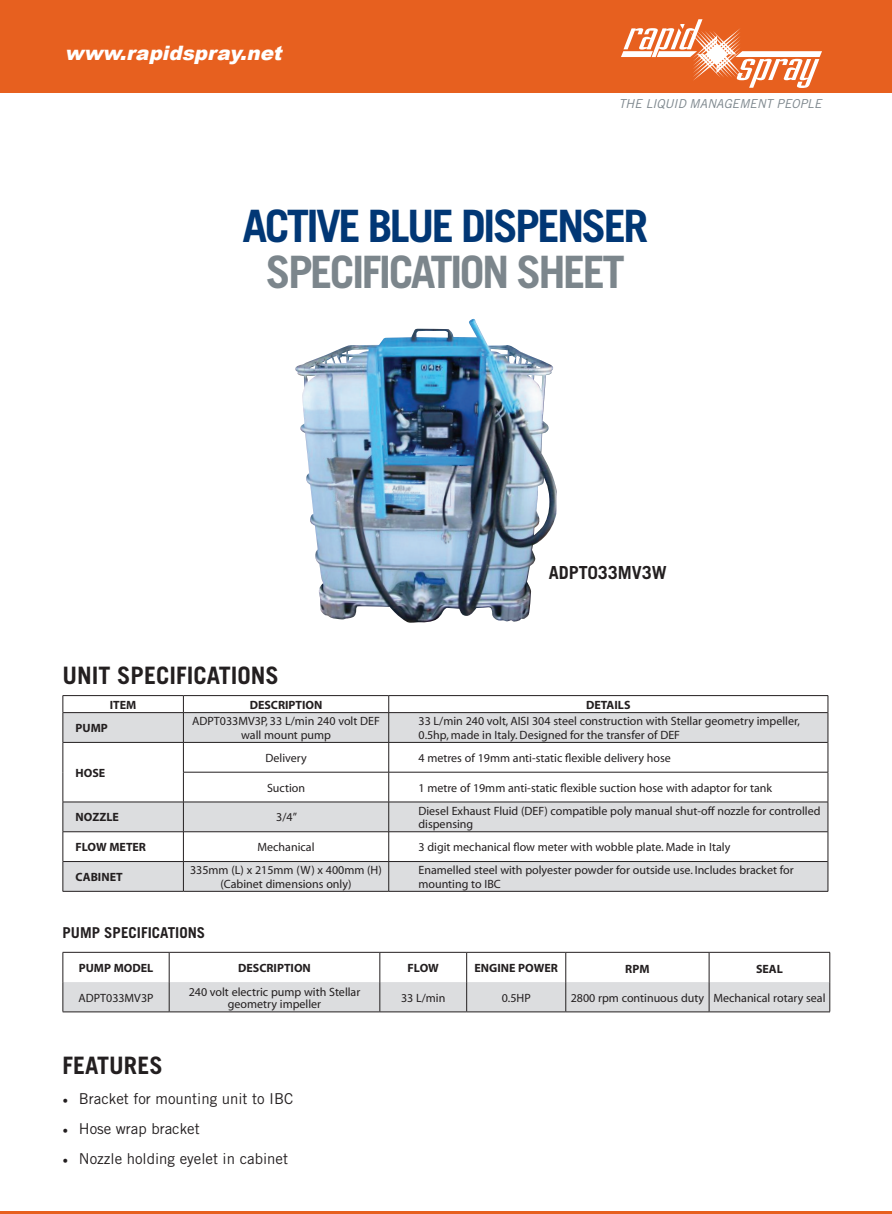
<style>
.page{position:relative;width:892px;height:1214px;background:#fff}
.page>*{position:absolute;margin:0;border:0;box-sizing:border-box;transform-origin:0 0}
.t1{font:700 44.7px "Trade Gothic";letter-spacing:-.06em;color:#013775}
.t2{font:700 44.7px "Trade Gothic";letter-spacing:-.06em;color:#7c868c}
.t3{font:700 24px "Trade Gothic";color:#231f20}
.t4{font:italic 900 19.8px "Arial";color:#fff}
.t5{font:700 18px "Trade Gothic";color:#231f20}
.t6{font:15px "Trade Gothic";color:#231f20}
.t7{font:700 15px "Trade Gothic";color:#231f20}
.t8{font:italic 12.3px "Trade Gothic";color:#7c868c}
.t9{font:12px/13.5px "Myriad";color:#231f20;text-align:center}
.t10{font:700 12px "Myriad";color:#231f20}
.s1{font-family:"Minion Pro";font-weight:500}
</style>
<div class="page">
<hr style="left:0;top:1211px;width:892px;height:2px;background:#e7601f">
<div style="left:0;top:0;width:892px;height:93px;background:#e7601f"></div>
<svg style="left:621px;top:19px;width:201px;height:69px"></svg>
<svg style="left:64px;top:696px;width:763px;height:16px"></svg>
<div style="left:64px;top:713px;width:763px;height:177px;background:#dcdddf"></div>
<hr style="left:63px;top:695px;width:120px;height:1px;background:#231f20">
<svg style="left:63px;top:695px;width:1px;height:17px"></svg>
<hr style="left:183px;top:695px;width:206px;height:1px;background:#231f20">
<svg style="left:183px;top:695px;width:1px;height:17px"></svg>
<hr style="left:389px;top:695px;width:439px;height:1px;background:#231f20">
<svg style="left:388px;top:695px;width:1px;height:17px"></svg>
<svg style="left:827px;top:695px;width:1px;height:17px"></svg>
<hr style="left:63px;top:712px;width:1px;height:30px;background:#231f20">
<hr style="left:183px;top:712px;width:1px;height:30px;background:#231f20">
<hr style="left:388px;top:712px;width:1px;height:30px;background:#231f20">
<hr style="left:827px;top:712px;width:1px;height:30px;background:#231f20">
<hr style="left:63px;top:712px;width:120px;height:1px;background:#231f20">
<hr style="left:183px;top:712px;width:206px;height:1px;background:#231f20">
<hr style="left:389px;top:712px;width:438px;height:1px;background:#231f20">
<svg style="left:63px;top:742px;width:765px;height:119px"></svg>
<hr style="left:63px;top:801px;width:120px;height:1px;background:#231f20">
<hr style="left:183px;top:801px;width:206px;height:1px;background:#231f20">
<hr style="left:389px;top:801px;width:439px;height:1px;background:#231f20">
<hr style="left:63px;top:831px;width:1px;height:30px;background:#231f20">
<hr style="left:63px;top:831px;width:120px;height:1px;background:#231f20">
<hr style="left:183px;top:831px;width:206px;height:1px;background:#231f20">
<hr style="left:389px;top:831px;width:438px;height:1px;background:#231f20">
<hr style="left:183px;top:831px;width:1px;height:30px;background:#231f20">
<hr style="left:388px;top:831px;width:1px;height:30px;background:#231f20">
<hr style="left:827px;top:831px;width:1px;height:30px;background:#231f20">
<hr style="left:63px;top:861px;width:1px;height:30px;background:#231f20">
<hr style="left:63px;top:861px;width:120px;height:1px;background:#231f20">
<hr style="left:183px;top:861px;width:206px;height:1px;background:#231f20">
<hr style="left:389px;top:861px;width:438px;height:1px;background:#231f20">
<hr style="left:183px;top:861px;width:1px;height:30px;background:#231f20">
<hr style="left:388px;top:861px;width:1px;height:30px;background:#231f20">
<hr style="left:827px;top:861px;width:1px;height:30px;background:#231f20">
<hr style="left:63px;top:890px;width:120px;height:1px;background:#231f20">
<hr style="left:183px;top:890px;width:206px;height:1px;background:#231f20">
<hr style="left:389px;top:890px;width:439px;height:1px;background:#231f20">
<img style="left:295px;top:321px;width:262px;height:301px">
<hr style="left:63px;top:951px;width:106px;height:1px;background:#231f20">
<hr style="left:169px;top:951px;width:211px;height:1px;background:#231f20">
<hr style="left:380px;top:951px;width:87px;height:1px;background:#231f20">
<hr style="left:467px;top:951px;width:99px;height:1px;background:#231f20">
<hr style="left:566px;top:951px;width:143px;height:1px;background:#231f20">
<hr style="left:709px;top:951px;width:121px;height:1px;background:#231f20">
<svg style="left:63px;top:952px;width:767px;height:59px"></svg>
<hr style="left:63px;top:981px;width:1px;height:30px;background:#231f20">
<hr style="left:169px;top:981px;width:1px;height:30px;background:#231f20">
<hr style="left:379px;top:981px;width:1px;height:30px;background:#231f20">
<hr style="left:466px;top:981px;width:1px;height:30px;background:#231f20">
<hr style="left:565px;top:981px;width:1px;height:30px;background:#231f20">
<hr style="left:709px;top:981px;width:1px;height:30px;background:#231f20">
<hr style="left:829px;top:981px;width:1px;height:30px;background:#231f20">
<hr style="left:63px;top:1011px;width:106px;height:1px;background:#231f20">
<hr style="left:169px;top:1011px;width:211px;height:1px;background:#231f20">
<hr style="left:380px;top:1011px;width:87px;height:1px;background:#231f20">
<hr style="left:467px;top:1011px;width:99px;height:1px;background:#231f20">
<hr style="left:566px;top:1011px;width:143px;height:1px;background:#231f20">
<hr style="left:709px;top:1011px;width:121px;height:1px;background:#231f20">
<h3 class="t4" style="left:65px;top:39px;width:224px">www.rapidspray.net</h3>
<p class="t8" style="left:619px;top:96px;width:207px">THE LIQUID MANAGEMENT PEOPLE</p>
<h1 class="t1" style="left:242px;top:198px;width:407px">ACTIVE BLUE DISPENSER</h1>
<h1 class="t2" style="left:266px;top:245px;width:360px">SPECIFICATION SHEET</h1>
<h2 class="t3" style="left:63px;top:660px;width:218px">UNIT SPECIFICATIONS</h2>
<h3 class="t5" style="left:549px;top:561px;width:11px">ADPT</h3>
<h3 class="t5" style="left:588px;top:561px;width:81px">033MV3W</h3>
<p class="t10" style="left:110px;top:698px;width:28px">ITEM</p>
<p class="t10" style="left:250px;top:698px;width:74px">DESCRIPTION</p>
<p class="t10" style="left:586px;top:698px;width:46px">DETAILS</p>
<p class="t10" style="left:76px;top:721px;width:34px">PUMP</p>
<p class="t9" style="left:192px;top:715px;width:189px">ADPT033MV3P, 33 L/min 240 volt DEF wall mount pump</p>
<p class="t9" style="left:418px;top:715px;width:383px;text-align:left">33 L/min 240 volt, AISI 304 steel construction with Stellar geometry impeller,<br>0.5hp, made in Italy. Designed for the transfer of DEF</p>
<p class="t10" style="left:76px;top:766px;width:31px">HOSE</p>
<p class="t9" style="left:265px;top:751px;width:43px">Delivery</p>
<p class="t9" style="left:418px;top:751px;width:254px">4 metres of 19mm anti-static flexible delivery hose</p>
<p class="t9" style="left:267px;top:781px;width:40px">Suction</p>
<p class="t9" style="left:418px;top:781px;width:355px">1 metre of 19mm anti-static flexible suction hose with adaptor for tank</p>
<p class="t10" style="left:76px;top:811px;width:45px">NOZZLE</p>
<p class="t9" style="left:276px;top:811px;width:22px">3/4”</p>
<p class="t9" style="left:418px;top:804px;width:403px;text-align:left">Diesel Exhaust Fluid (DEF) compatible poly manual shut-off nozzle for controlled dispensing</p>
<p class="t10" style="left:76px;top:840px;width:72px">FLOW METER</p>
<p class="t9" style="left:257px;top:840px;width:58px">Mechanical</p>
<p class="t9" style="left:418px;top:840px;width:313px">3 digit mechanical flow meter with wobble plate. Made in Italy</p>
<p class="t10" style="left:76px;top:870px;width:49px">CABINET</p>
<p class="t9" style="left:190px;top:863px;width:193px">335mm (L) x 215mm (W) x 400mm (H) (Cabinet dimensions only)</p>
<p class="t9" style="left:418px;top:863px;width:377px;text-align:left">Enamelled steel with polyester powder for outside use. Includes bracket for mounting to IBC</p>
<p class="t7" style="left:63px;top:923px;width:144px">PUMP SPECIFICATIONS</p>
<p class="t10" style="left:79px;top:961px;width:76px">PUMP MODEL</p>
<p class="t10" style="left:238px;top:961px;width:74px">DESCRIPTION</p>
<p class="t10" style="left:408px;top:961px;width:33px">FLOW</p>
<p class="t10" style="left:474px;top:961px;width:85px">ENGINE POWER</p>
<p class="t10" style="left:625px;top:962px;width:9px">RPM</p>
<p class="t10" style="left:756px;top:962px;width:8px">SEAL</p>
<p class="t9" style="left:78px;top:991px;width:77px">ADPT033MV3P</p>
<p class="t9" style="left:189px;top:985px;width:173px;line-height:12px">240 volt electric pump with Stellar geometry impeller</p>
<p class="t9" style="left:401px;top:991px;width:46px">33 L/min</p>
<p class="t9" style="left:502px;top:991px;width:31px">0.5HP</p>
<p class="t9" style="left:571px;top:991px;width:256px">2800 rpm continuous duty Mechanical rotary seal</p>
<h2 class="t3" style="left:63px;top:1050px;width:102px">FEATURES</h2>
<p class="t6" style="left:63px;top:1089px;width:232px"><span class="s1">•</span> Bracket for mounting unit to I BC</p>
<p class="t6" style="left:63px;top:1119px;width:139px"><span class="s1">•</span> H ose wrap bracket</p>
<p class="t6" style="left:63px;top:1148px;width:227px"><span class="s1">•</span> Nozzle holding eyelet in cabinet</p>
</div>
